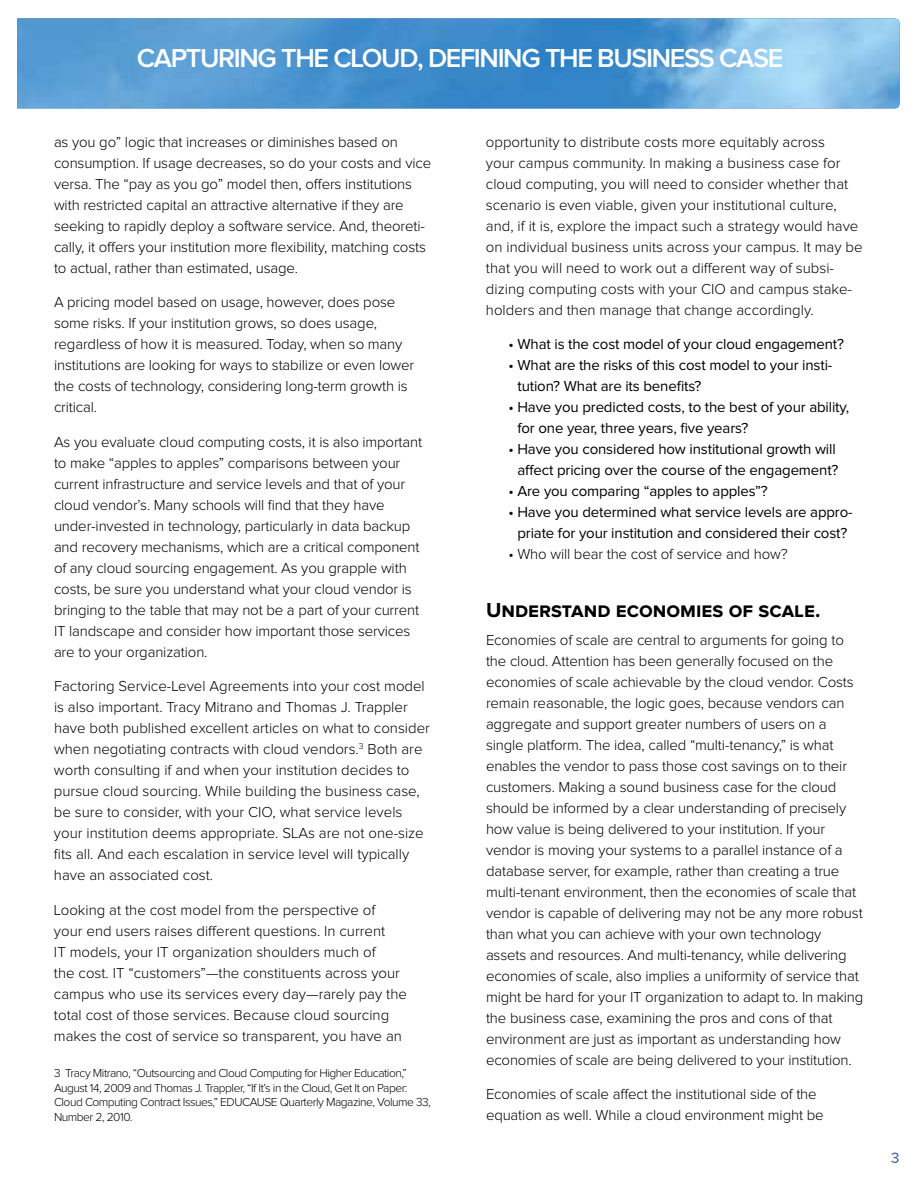
<style>
.page{position:relative;width:918px;height:1188px;background:#fff}
.page>*{position:absolute;margin:0;border:0;box-sizing:border-box;transform-origin:0 0}
.t1{font:600 27px "Proxima Nova S";letter-spacing:-.05em;color:#fff}
.t2{font:700 21px "Proxima Nova S";color:#000}
.t3{font:300 15px/21px "Proxima Nova";letter-spacing:-.01em;color:#000}
.t4{font:15px/21px "Proxima Nova";letter-spacing:-.01em;color:#000}
.t5{font:15px "Proxima Nova S";color:#325a8b}
.t6{font:300 12px/14.4px "Proxima Nova";letter-spacing:-.04em;color:#000}
</style>
<div class="page">
<img style="left:17px;top:18px;width:883px;height:90px">
<h1 class="t1" style="left:137px;top:42px;width:648px">CAPTURING THE CLOUD, DEFINING THE BUSINESS CASE</h1>
<p class="t3" style="left:54px;top:132px;width:379px">as you go” logic that increases or diminishes based on consumption. If usage decreases, so do your costs and vice versa. The “pay as you go” model then, offers institutions with restricted capital an attractive alternative if they are seeking to rapidly deploy a software service. And, theoreti&shy;cally, it offers your institution more flexibility, matching costs to actual, rather than estimated, usage.</p>
<p class="t3" style="left:54px;top:292px;width:362px">A pricing model based on usage, however, does pose some risks. If your institution grows, so does usage, regardless of how it is measured. Today, when so many institutions are looking for ways to stabilize or even lower the costs of technology, considering long-term growth is critical.</p>
<p class="t3" style="left:54px;top:432px;width:370px">As you evaluate cloud computing costs, it is also important to make “apples to apples” comparisons between your current infrastructure and service levels and that of your cloud vendor’s. Many schools will find that they have under-invested in technology, particularly in data backup and recovery mechanisms, which are a critical component of any cloud sourcing engagement. As you grapple with costs, be sure you understand what your cloud vendor is bringing to the table that may not be a part of your current IT landscape and consider how important those services are to your organization.</p>
<p class="t3" style="left:54px;top:676px;width:377px">Factoring Service-Level Agreements into your cost model is also important. Tracy Mitrano and Thomas J. Trappler have both published excellent articles on what to consider when negotiating contracts with cloud vendors.<sup>3</sup> Both are worth consulting if and when your institution decides to pursue cloud sourcing. While building the business case, be sure to consider, with your CIO, what service levels your institution deems appropriate. SLAs are not one-size fits all. And each escalation in service level will typically have an associated cost.</p>
<p class="t3" style="left:54px;top:900px;width:354px">Looking at the cost model from the perspective of your end users raises different questions. In current<br>IT models, your IT organization shoulders much of<br>the cost. IT “customers”—the constituents across your campus who use its services every day—rarely pay the total cost of those services. Because cloud sourcing makes the cost of service so transparent, you have an</p>
<p class="t6" style="left:54px;top:1067px;width:378px">3 Tracy Mitrano, “Outsourcing and Cloud Computing for Higher Education,” August 14, 2009 and Thomas J. Trappler, “If It’s in the Cloud, Get It on Paper:<br>Cloud Computing Contract Issues,” EDUCAUSE Quarterly Magazine, Volume 33, Number 2, 2010.</p>
<p class="t3" style="left:486px;top:132px;width:378px">opportunity to distribute costs more equitably across<br>your campus community. In making a business case for cloud computing, you will need to consider whether that scenario is even viable, given your institutional culture, and, if it is, explore the impact such a strategy would have on individual business units across your campus. It may be that you will need to work out a different way of subsi&shy;dizing computing costs with your CIO and campus stake&shy;holders and then manage that change accordingly.</p>
<p class="t4" style="left:508px;top:334px;width:337px">• What is the cost model of your cloud engagement?</p>
<p class="t4" style="left:517px;top:355px;width:316px;text-indent:-9px">• What are the risks of this cost model to your insti&shy;tution? What are its benefits?</p>
<p class="t4" style="left:517px;top:397px;width:333px;text-indent:-9px">• Have you predicted costs, to the best of your ability, for one year, three years, five years?</p>
<p class="t4" style="left:508px;top:439px;width:332px;text-align:center">• Have you considered how institutional growth will affect pricing over the course of the engagement?</p>
<p class="t4" style="left:508px;top:481px;width:261px">• Are you comparing “apples to apples”?</p>
<p class="t4" style="left:508px;top:502px;width:346px;text-align:center">• Have you determined what service levels are appro&shy;priate for your institution and considered their cost?</p>
<p class="t3" style="left:508px;top:544px;width:281px">• Who will bear the cost of service and how?</p>
<h2 class="t2" style="left:486px;top:598px;width:336px">Understand economies of scale.</h2>
<p class="t3" style="left:486px;top:630px;width:379px">Economies of scale are central to arguments for going to the cloud. Attention has been generally focused on the economies of scale achievable by the cloud vendor. Costs remain reasonable, the logic goes, because vendors can aggregate and support greater numbers of users on a single platform. The idea, called “multi-tenancy,” is what enables the vendor to pass those cost savings on to their customers. Making a sound business case for the cloud should be informed by a clear understanding of precisely how value is being delivered to your institution. If your vendor is moving your systems to a parallel instance of a database server, for example, rather than creating a true multi-tenant environment, then the economies of scale that vendor is capable of delivering may not be any more robust than what you can achieve with your own technology assets and resources. And multi-tenancy, while delivering economies of scale, also implies a uniformity of service that might be hard for your IT organization to adapt to. In making the business case, examining the pros and cons of that environment are just as important as understanding how economies of scale are being delivered to your institution.</p>
<p class="t3" style="left:486px;top:1084px;width:339px">Economies of scale affect the institutional side of the equation as well. While a cloud environment might be</p>
<p class="t5" style="left:891px;top:1147px;width:10px">3</p>
</div>
